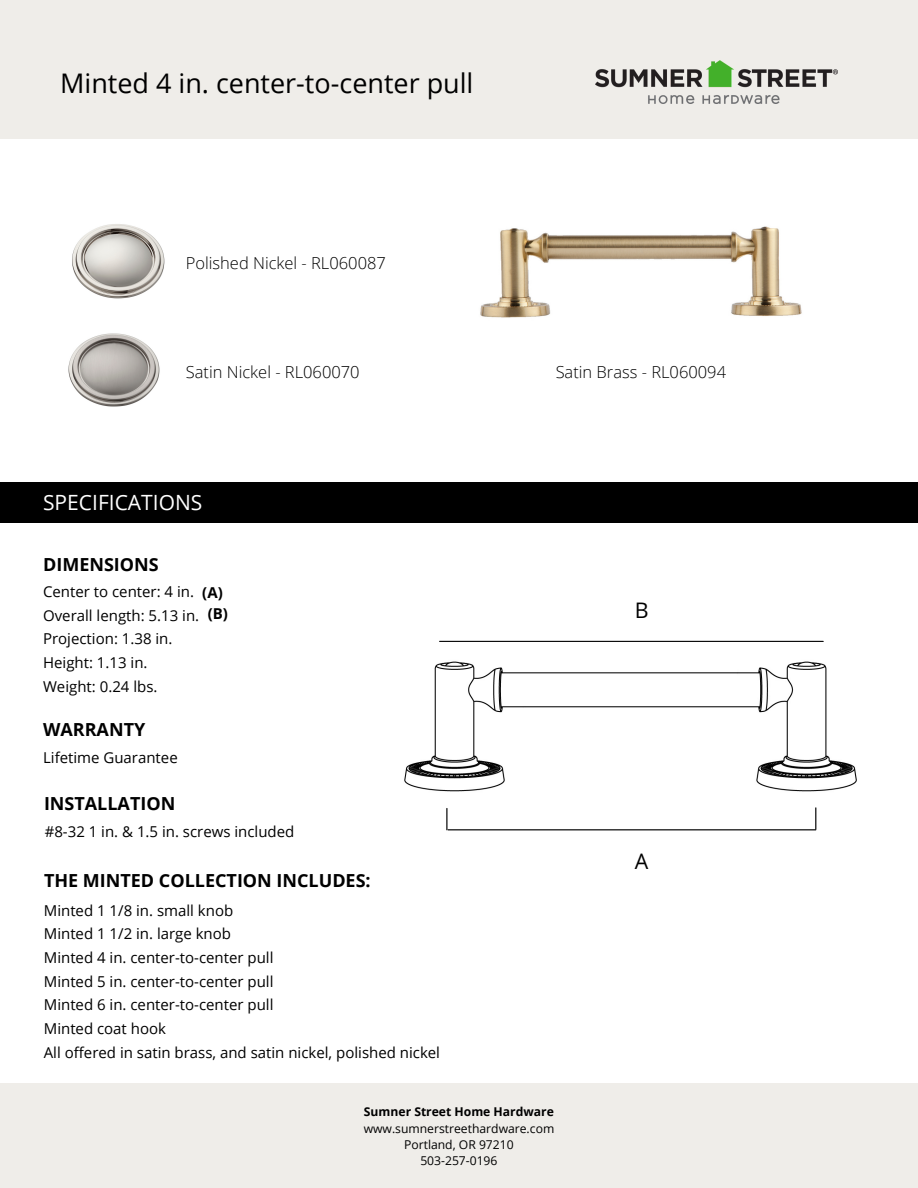
<style>
.page{position:relative;width:918px;height:1188px;background:#fff}
.page>*{position:absolute;margin:0;border:0;box-sizing:border-box;transform-origin:0 0}
.t1{font:27px "Open Sans";color:#000}
.t2{font:21.45px "Open Sans";color:#000}
.t3{font:21px "Open Sans";color:#fff}
.t4{font:700 18px "Open Sans";color:#000}
.t5{font:300 16.5px "Open Sans";color:#000}
.t6{font:15px/23.7px "Open Sans";color:#000}
.t7{font:700 15px/21.5px "Open Sans";color:#000;text-align:center}
.t8{font:12.15px/16.2px "Open Sans";color:#000;text-align:center}
.t9{font:700 12.15px "Open Sans";color:#000}
</style>
<div class="page">
<img style="left:480px;top:226px;width:322px;height:92px">
<div style="left:0;top:0;width:918px;height:138px;background:#efede9"></div>
<img style="left:404px;top:640px;width:453px;height:191px">
<div style="left:0;top:482px;width:918px;height:41px;background:#000"></div>
<img style="left:596px;top:60px;width:241px;height:44px">
<img style="left:68px;top:333px;width:92px;height:74px">
<img style="left:72px;top:224px;width:93px;height:75px">
<hr style="left:448px;top:829px;width:368px;height:1px;background:#000">
<svg style="left:446px;top:808px;width:1px;height:22px"></svg>
<svg style="left:815px;top:808px;width:1px;height:21px"></svg>
<hr style="left:440px;top:641px;width:383px;height:1px;background:#000">
<div style="left:0;top:1083px;width:918px;height:105px;background:#efede9"></div>
<h1 class="t1" style="left:60px;top:64px;width:415px">Minted 4 in. center-to-center pull</h1>
<p class="t5" style="left:186px;top:251px;width:202px">Polished Nickel - RL060087</p>
<p class="t5" style="left:186px;top:361px;width:175px">Satin Nickel - RL060070</p>
<h3 class="t3" style="left:43px;top:488px;width:161px">SPECIFICATIONS</h3>
<p class="t4" style="left:43px;top:551px;width:117px">DIMENSIONS</p>
<p class="t6" style="left:43px;top:580px;width:158px">Center to center: 4 in.<br>Overall length: 5.13 in.<br>Projection: 1.38 in.<br>Height: 1.13 in.<br>Weight: 0.24 lbs.</p>
<p class="t7" style="left:202px;top:581px;width:27px">(A) (B)</p>
<p class="t4" style="left:43px;top:717px;width:104px">WARRANTY</p>
<p class="t6" style="left:43px;top:745px;width:136px">Lifetime Guarantee</p>
<p class="t4" style="left:44px;top:791px;width:133px">INSTALLATION</p>
<p class="t6" style="left:45px;top:819px;width:251px">#8-32 1 in. &amp; 1.5 in. screws included</p>
<p class="t4" style="left:44px;top:868px;width:328px">THE MINTED COLLECTION INCLUDES:</p>
<p class="t6" style="left:44px;top:898px;width:398px">Minted 1 1/8 in. small knob<br>Minted 1 1/2 in. large knob<br>Minted 4 in. center-to-center pull<br>Minted 5 in. center-to-center pull<br>Minted 6 in. center-to-center pull<br>Minted coat hook<br>All offered in satin brass, and satin nickel, polished nickel</p>
<p class="t5" style="left:556px;top:360px;width:172px">Satin Brass - RL060094</p>
<h2 class="t2" style="left:635px;top:595px;width:15px">B</h2>
<h2 class="t2" style="left:635px;top:846px;width:15px">A</h2>
<p class="t9" style="left:364px;top:1103px;width:191px">Sumner Street Home Hardware</p>
<p class="t8" style="left:364px;top:1120px;width:192px">www.sumnerstreethardware.com<br>Portland, OR 97210<br>503-257-0196</p>
</div>
